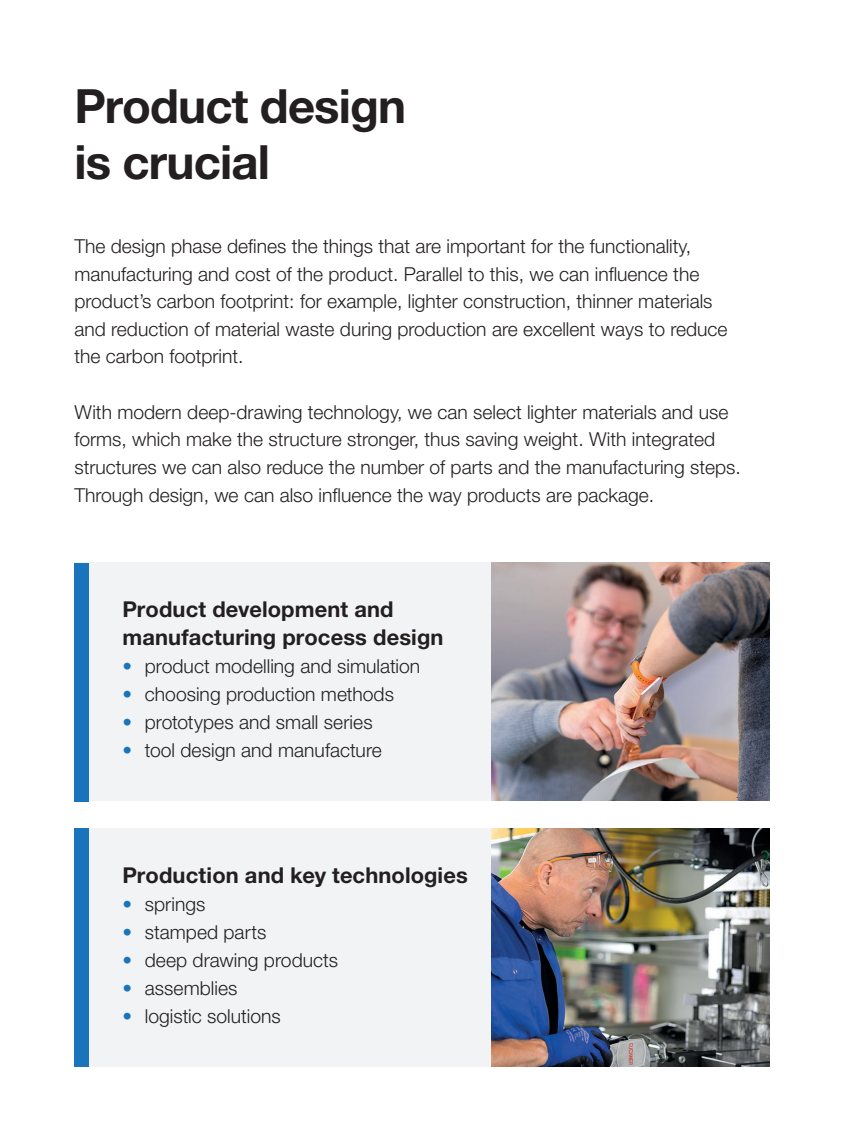
<style>
.page{position:relative;width:844px;height:1141px;background:#fff}
.page>*{position:absolute;margin:0;border:0;box-sizing:border-box;transform-origin:0 0}
.t1{font:700 47.25px/56px "Helvetica Neue LT Std";letter-spacing:-.02em;color:#231f20}
.t2{font:700 21.88px/27.1px "Helvetica Neue LT Std";letter-spacing:.005em;color:#231f20}
.t3{font:300 19.25px/27.7px "Helvetica Neue LT Std";color:#231f20}
.s1{color:#1974bb}
</style>
<div class="page">
<div style="left:74px;top:829px;width:685px;height:238px;background:#f2f3f4"></div>
<div style="left:74px;top:563px;width:685px;height:238px;background:#f2f3f4"></div>
<img style="left:491px;top:829px;width:278px;height:238px">
<img style="left:491px;top:563px;width:278px;height:238px">
<div style="left:74px;top:829px;width:15px;height:238px;background:#1974bb"></div>
<div style="left:74px;top:563px;width:15px;height:238px;background:#1974bb"></div>
<h1 class="t1" style="left:74px;top:77px;width:333px">Product design is crucial</h1>
<p class="t3" style="left:74px;top:232px;width:654px">The design phase defines the things that are important for the functionality, manufacturing and cost of the product. Parallel to this, we can influence the product’s carbon footprint: for example, lighter construction, thinner materials and reduction of material waste during production are excellent ways to reduce the carbon footprint.</p>
<p class="t3" style="left:74px;top:398px;width:667px">With modern deep-drawing technology, we can select lighter materials and use forms, which make the structure stronger, thus saving weight. With integrated structures we can also reduce the number of parts and the manufacturing steps.<br>Through design, we can also influence the way products are package.</p>
<p class="t2" style="left:122px;top:596px;width:322px">Product development and manufacturing process design</p>
<p class="t3" style="left:122px;top:651px;width:299px"><span class="s1">•</span> product modelling and simulation</p>
<p class="t3" style="left:122px;top:679px;width:273px"><span class="s1">•</span> choosing production methods</p>
<p class="t3" style="left:122px;top:707px;width:251px"><span class="s1">•</span> prototypes and small series</p>
<p class="t3" style="left:122px;top:735px;width:261px"><span class="s1">•</span> tool design and manufacture</p>
<p class="t2" style="left:122px;top:861px;width:347px">Production and key technologies</p>
<p class="t3" style="left:122px;top:889px;width:84px"><span class="s1">•</span> springs</p>
<p class="t3" style="left:122px;top:917px;width:145px"><span class="s1">•</span> stamped parts</p>
<p class="t3" style="left:122px;top:945px;width:217px"><span class="s1">•</span> deep drawing products</p>
<p class="t3" style="left:122px;top:973px;width:116px"><span class="s1">•</span> assemblies</p>
<p class="t3" style="left:122px;top:1001px;width:160px"><span class="s1">•</span> logistic solutions</p>
</div>
